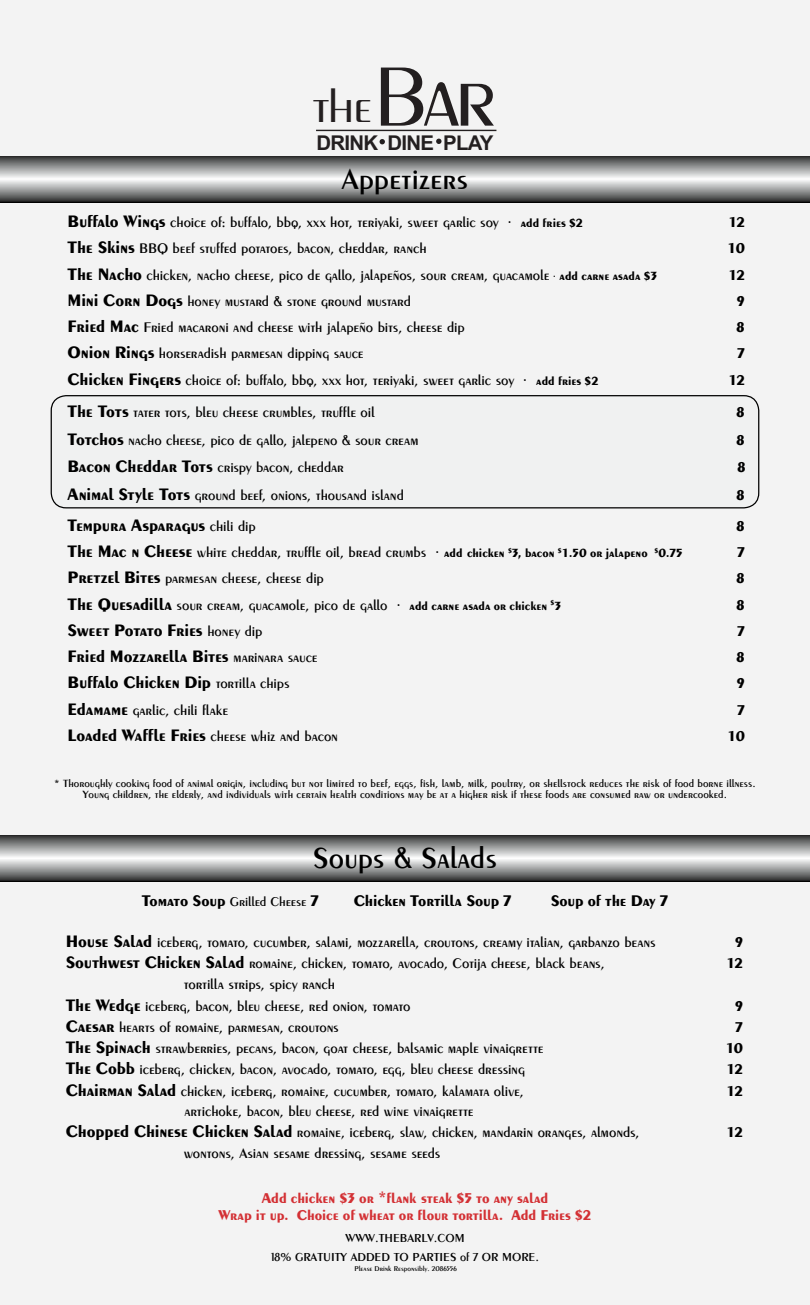
<style>
.page{position:relative;width:810px;height:1305px;background:#f3f3f3}
.page>*{position:absolute;margin:0;border:0;box-sizing:border-box;transform-origin:0 0}
.t1{font:42.38px "Greyhound";color:#231f20}
.t2{font:31.25px "Penwin Regular SWFTE";color:#000}
.t3{font:700 20.38px "Arial";letter-spacing:-.035em;color:#231f20}
.t4{font:17.5px "Penwin Bold SWFTE";letter-spacing:-.01em;color:#000}
.t5{font:16.25px "Penwin Bold SWFTE";letter-spacing:-.01em;color:#000}
.t6{font:15px/21.2px "Penwin Regular SWFTE";letter-spacing:-.01em;color:#000}
.t7{font:15px/16.9px "Penwin Bold SWFTE";letter-spacing:-.01em;color:#d33034;text-align:center}
.t8{font:15px "Penwin Bold SWFTE";letter-spacing:-.08em;color:#000}
.t9{font:13.75px "Penwin Regular SWFTE";letter-spacing:-.005em;color:#000}
.t10{font:12.5px/18.8px "Penwin Regular SWFTE";color:#000;text-align:center}
.t11{font:11.25px/11.2px "Penwin Regular SWFTE";color:#000;text-align:center}
.t12{font:7.5px "Penwin Regular SWFTE";color:#000}
.s1{font-size:80.75px}
.s2{font-family:"Penwin Bold SWFTE";font-size:17.5px}
.s3{font-family:"Penwin Bold SWFTE";font-size:12.5px}
.s4{font-size:11.25px}
.s5{font-family:"Penwin Regular SWFTE";font-size:15px}
.s6{font-family:"Penwin Bold SWFTE";font-size:16.25px}
.s7{font-size:17.5px}
</style>
<div class="page">
<hr style="left:316px;top:130px;width:180px;height:1px;background:#231f20">
<svg style="left:380px;top:139px;width:5px;height:5px"></svg>
<svg style="left:436px;top:139px;width:6px;height:5px"></svg>
<svg style="left:0;top:835px;width:810px;height:46px;background:#969797"></svg>
<svg style="left:0;top:156px;width:810px;height:46px;background:#969797"></svg>
<div style="left:51px;top:395px;width:708px;height:113px;border:1px solid #000;border-radius:15px"></div>
<h1 class="t1" style="left:314px;top:82px;width:183px">the<span class="s1">Bar</span></h1>
<h3 class="t3" style="left:316px;top:129px;width:179px">DRINK DINE PLAY</h3>
<h2 class="t2" style="left:342px;top:160px;width:128px">Appetizers</h2>
<p class="t6" style="left:68px;top:211px;width:517px"><span class="s2">Buffalo Wings</span> choice of: buffalo, bbq, xxx hot, teriyaki, sweet garlic soy • <span class="s3">add fries $2</span></p>
<p class="t8" style="left:728px;top:213px;width:18px">12</p>
<p class="t6" style="left:68px;top:237px;width:361px"><span class="s2">The Skins</span> BBQ beef stuffed potatoes, bacon, cheddar, ranch</p>
<p class="t8" style="left:728px;top:239px;width:19px">10</p>
<p class="t6" style="left:68px;top:264px;width:591px"><span class="s2">The Nacho</span> chicken, nacho cheese, pico de gallo, jalapeños, sour cream, guacamole <span class="s4">•</span> <span class="s3">add carne asada $3</span></p>
<p class="t8" style="left:728px;top:266px;width:18px">12</p>
<p class="t6" style="left:68px;top:290px;width:345px"><span class="s2">Mini Corn Dogs</span> honey mustard &amp; stone ground mustard</p>
<p class="t8" style="left:737px;top:292px;width:10px">9</p>
<p class="t6" style="left:68px;top:316px;width:399px"><span class="s2">Fried Mac</span> Fried macaroni and cheese with jalapeño bits, cheese dip</p>
<p class="t8" style="left:736px;top:318px;width:11px">8</p>
<p class="t6" style="left:68px;top:342px;width:298px"><span class="s2">Onion Rings</span> horseradish parmesan dipping sauce</p>
<p class="t8" style="left:737px;top:344px;width:9px">7</p>
<p class="t6" style="left:68px;top:369px;width:532px"><span class="s2">Chicken Fingers</span> choice of: buffalo, bbq, xxx hot, teriyaki, sweet garlic soy • <span class="s3">add fries $2</span></p>
<p class="t8" style="left:728px;top:371px;width:18px">12</p>
<p class="t6" style="left:68px;top:401px;width:309px"><span class="s2">The Tots</span> tater tots, bleu cheese crumbles, truffle oil</p>
<p class="t8" style="left:736px;top:403px;width:11px">8</p>
<p class="t6" style="left:68px;top:429px;width:353px"><span class="s2">Totchos</span> nacho cheese, pico de gallo, jalepeno &amp; sour cream</p>
<p class="t8" style="left:736px;top:431px;width:11px">8</p>
<p class="t6" style="left:68px;top:456px;width:278px"><span class="s2">Bacon Cheddar Tots</span> crispy bacon, cheddar</p>
<p class="t8" style="left:737px;top:458px;width:11px">8</p>
<p class="t6" style="left:68px;top:484px;width:338px"><span class="s2">Animal Style Tots</span> ground beef, onions, thousand island</p>
<p class="t8" style="left:736px;top:486px;width:11px">8</p>
<p class="t4" style="left:68px;top:515px;width:190px">Tempura Asparagus <span class="s5">chili dip</span></p>
<p class="t8" style="left:736px;top:517px;width:11px">8</p>
<p class="t6" style="left:68px;top:541px;width:617px"><span class="s2">The Mac n Cheese</span> white cheddar, truffle oil, bread crumbs • <span class="s3">add chicken</span> <sup>$</sup><span class="s3">3, bacon</span> <sup>$</sup><span class="s3">1.50 or jalapeno</span> <sup>$</sup><span class="s3">0.75</span></p>
<p class="t8" style="left:737px;top:543px;width:9px">7</p>
<p class="t6" style="left:68px;top:567px;width:258px"><span class="s2">Pretzel Bites</span> parmesan cheese, cheese dip</p>
<p class="t8" style="left:736px;top:569px;width:11px">8</p>
<p class="t6" style="left:68px;top:594px;width:495px"><span class="s2">The Quesadilla</span> sour cream, guacamole, pico de gallo • <span class="s3">add carne asada or chicken</span> <sup>$</sup><span class="s3">3</span></p>
<p class="t8" style="left:736px;top:596px;width:11px">8</p>
<p class="t4" style="left:68px;top:620px;width:196px">Sweet Potato Fries <span class="s5">honey dip</span></p>
<p class="t8" style="left:737px;top:622px;width:9px">7</p>
<p class="t4" style="left:68px;top:646px;width:252px">Fried Mozzarella Bites <span class="s5">marinara sauce</span></p>
<p class="t8" style="left:736px;top:648px;width:11px">8</p>
<p class="t4" style="left:68px;top:672px;width:224px">Buffalo Chicken Dip <span class="s5">tortilla chips</span></p>
<p class="t8" style="left:737px;top:674px;width:10px">9</p>
<p class="t6" style="left:68px;top:699px;width:162px"><span class="s2">Edamame</span> garlic, chili flake</p>
<p class="t8" style="left:737px;top:701px;width:9px">7</p>
<p class="t6" style="left:68px;top:725px;width:272px"><span class="s2">Loaded Waffle Fries</span> cheese whiz and bacon</p>
<p class="t8" style="left:728px;top:727px;width:19px">10</p>
<p class="t11" style="left:54px;top:777px;width:703px">* Thoroughly cooking food of animal origin, including but not limited to beef, eggs, fish, lamb, milk, poultry, or shellstock reduces the risk of food borne illness.<br>Young children, the elderly, and individuals with certain health conditions may be at a higher risk if these foods are consumed raw or undercooked.</p>
<h2 class="t2" style="left:313px;top:839px;width:186px">Soups &amp; Salads</h2>
<p class="t9" style="left:142px;top:893px;width:179px"><span class="s6">Tomato Soup</span> Grilled Cheese <span class="s6">7</span></p>
<p class="t5" style="left:354px;top:891px;width:160px">Chicken Tortilla Soup 7</p>
<p class="t5" style="left:551px;top:891px;width:119px">Soup of the Day 7</p>
<p class="t6" style="left:66px;top:931px;width:592px"><span class="s2">House Salad</span> iceberg, tomato, cucumber, salami, mozzarella, croutons, creamy italian, garbanzo beans</p>
<p class="t8" style="left:735px;top:933px;width:10px">9</p>
<p class="t6" style="left:66px;top:952px;width:541px"><span class="s2">Southwest Chicken Salad</span> romaine, chicken, tomato, avocado, Cotija cheese, black beans,</p>
<p class="t8" style="left:727px;top:954px;width:18px">12</p>
<p class="t6" style="left:66px;top:974px;width:346px;text-indent:118px">tortilla strips, spicy ranch<br><span class="s2">The Wedge</span> iceberg, bacon, bleu cheese, red onion, tomato</p>
<p class="t8" style="left:735px;top:997px;width:10px">9</p>
<p class="t6" style="left:66px;top:1016px;width:275px"><span class="s2">Caesar</span> hearts of romaine, parmesan, croutons</p>
<p class="t8" style="left:736px;top:1018px;width:9px">7</p>
<p class="t6" style="left:66px;top:1037px;width:480px"><span class="s2">The Spinach</span> strawberries, pecans, bacon, goat cheese, balsamic maple vinaigrette</p>
<p class="t8" style="left:726px;top:1039px;width:19px">10</p>
<p class="t6" style="left:66px;top:1059px;width:461px"><span class="s2">The Cobb</span> iceberg, chicken, bacon, avocado, tomato, egg, bleu cheese dressing</p>
<p class="t8" style="left:727px;top:1061px;width:18px">12</p>
<p class="t6" style="left:66px;top:1080px;width:460px"><span class="s2">Chairman Salad</span> chicken, iceberg, romaine, cucumber, tomato, kalamata olive,</p>
<p class="t8" style="left:727px;top:1082px;width:18px">12</p>
<p class="t6" style="left:66px;top:1100px;width:575px;text-indent:119px">artichoke, bacon, bleu cheese, red wine vinaigrette<br><span class="s2">Chopped Chinese Chicken Salad</span> romaine, iceberg, slaw, chicken, mandarin oranges, almonds,</p>
<p class="t8" style="left:727px;top:1123px;width:18px">12</p>
<p class="t6" style="left:184px;top:1142px;width:258px">wontons, Asian sesame dressing, sesame seeds</p>
<p class="t7" style="left:219px;top:1189px;width:374px">Add chicken $3 or <span class="s7">*</span>flank steak $5 to any salad<br>Wrap it up. Choice of wheat or flour tortilla. Add Fries $2</p>
<p class="t10" style="left:271px;top:1228px;width:270px">WWW.THEBARLV.COM<br>18% GRATUITY ADDED TO PARTIES of 7 OR MORE.</p>
<p class="t12" style="left:355px;top:1264px;width:104px">Please Drink Responsibly. 2086556</p>
</div>
